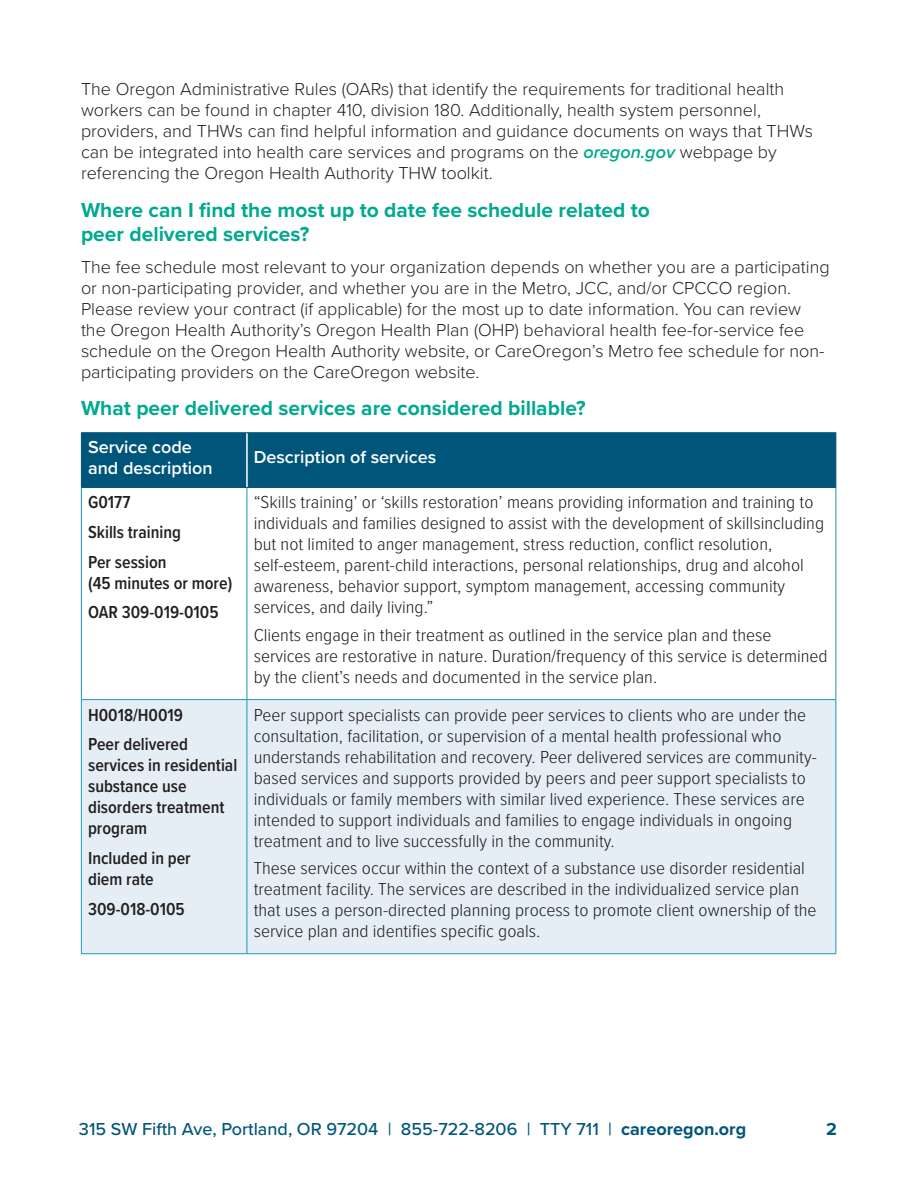
<style>
.page{position:relative;width:918px;height:1188px;background:#fff}
.page>*{position:absolute;margin:0;border:0;box-sizing:border-box;transform-origin:0 0}
.subhead{font:700 21px/24px "Proxima Nova";color:#00a98f}
.table__text_2{font:300 18px/21px "Proxima Nova Cond";color:#231f20;scale:1.08 1}
.text{font:300 18px/21px "Proxima Nova";color:#231f20}
.table__text_1{font:600 18px/21px "Proxima Nova Cond";color:#231f20}
.t1{font:500 18px "Proxima Nova";color:#00567a}
.text-2{font:600 18px/21px "Proxima Nova";color:#fff}
.t2{font:700 18px "Proxima Nova";color:#00567a}
.s1{font-weight:600;font-style:italic;color:#00a98f}
.s2{font-weight:700}
</style>
<div class="page">
<div style="left:82px;top:433px;width:754px;height:54px;background:#00567a"></div>
<div style="left:82px;top:700px;width:754px;height:253px;background:#e5eef4"></div>
<hr style="left:247px;top:488px;width:1px;height:211px;background:#1798b6">
<hr style="left:247px;top:700px;width:1px;height:254px;background:#1798b6">
<hr style="left:81px;top:700px;width:1px;height:254px;background:#1798b6">
<hr style="left:836px;top:700px;width:1px;height:254px;background:#1798b6">
<hr style="left:81px;top:953px;width:166px;height:1px;background:#1798b6">
<hr style="left:81px;top:488px;width:1px;height:211px;background:#1798b6">
<hr style="left:836px;top:488px;width:1px;height:211px;background:#1798b6">
<hr style="left:81px;top:699px;width:166px;height:1px;background:#1798b6">
<hr style="left:247px;top:699px;width:589px;height:1px;background:#1798b6">
<hr style="left:247px;top:953px;width:589px;height:1px;background:#1798b6">
<hr style="left:246px;top:433px;width:2px;height:54px;background:#fff">
<hr style="left:81px;top:433px;width:1px;height:54px;background:#00567a">
<hr style="left:81px;top:432px;width:166px;height:1px;background:#00567a">
<hr style="left:247px;top:432px;width:589px;height:1px;background:#00567a">
<hr style="left:836px;top:433px;width:1px;height:54px;background:#00567a">
<hr style="left:81px;top:487px;width:166px;height:1px;background:#00567a">
<hr style="left:247px;top:487px;width:589px;height:1px;background:#00567a">
<p class="text" style="left:81px;top:78px;width:734px">The Oregon Administrative Rules (OARs) that identify the requirements for traditional health workers can be found in chapter 410, division 180. Additionally, health system personnel, providers, and THWs can find helpful information and guidance documents on ways that THWs can be integrated into health care services and programs on the <span class="s1">oregon.gov</span> webpage by referencing the Oregon Health Authority THW toolkit.</p>
<p class="subhead" style="left:81px;top:197px;width:570px">Where can I find the most up to date fee schedule related to peer delivered services?</p>
<p class="text" style="left:81px;top:255px;width:750px">The fee schedule most relevant to your organization depends on whether you are a participating or non-participating provider, and whether you are in the Metro, JCC, and/or CPCCO region.<br>Please review your contract (if applicable) for the most up to date information. You can review the Oregon Health Authority’s Oregon Health Plan (OHP) behavioral health fee-for-service fee schedule on the Oregon Health Authority website, or CareOregon’s Metro fee schedule for non&shy;participating providers on the CareOregon website.</p>
<p class="subhead" style="left:81px;top:396px;width:506px">What peer delivered services are considered billable?</p>
<p class="text-2" style="left:88px;top:436px;width:126px">Service code and description</p>
<p class="text-2" style="left:254px;top:446px;width:184px">Description of services</p>
<p class="table__text_1" style="left:88px;top:491px;width:44px">G0177</p>
<p class="table__text_1" style="left:88px;top:521px;width:94px">Skills training</p>
<p class="table__text_1" style="left:88px;top:551px;width:146px">Per session<br>(45 minutes or more)</p>
<p class="table__text_1" style="left:88px;top:601px;width:132px">OAR 309-019-0105</p>
<p class="table__text_2" style="left:254px;top:491px;width:530px">“Skills training’ or ‘skills restoration’ means providing information and training to individuals and families designed to assist with the development of skillsincluding but not limited to anger management, stress reduction, conflict resolution, self-esteem, parent-child interactions, personal relationships, drug and alcohol awareness, behavior support, symptom management, accessing community services, and daily living.”</p>
<p class="table__text_2" style="left:254px;top:624px;width:533px">Clients engage in their treatment as outlined in the service plan and these services are restorative in nature. Duration/frequency of this service is determined by the client’s needs and documented in the service plan.</p>
<p class="table__text_1" style="left:88px;top:704px;width:97px">H0018/H0019</p>
<p class="table__text_1" style="left:88px;top:733px;width:151px">Peer delivered services in residential substance use disorders treatment program</p>
<p class="table__text_1" style="left:88px;top:847px;width:104px">Included in per diem rate</p>
<p class="table__text_1" style="left:88px;top:898px;width:98px">309-018-0105</p>
<p class="table__text_2" style="left:254px;top:703px;width:523px">Peer support specialists can provide peer services to clients who are under the consultation, facilitation, or supervision of a mental health professional who understands rehabilitation and recovery. Peer delivered services are community&shy;based services and supports provided by peers and peer support specialists to individuals or family members with similar lived experience. These services are intended to support individuals and families to engage individuals in ongoing treatment and to live successfully in the community.</p>
<p class="table__text_2" style="left:254px;top:857px;width:523px">These services occur within the context of a substance use disorder residential treatment facility. The services are described in the individualized service plan that uses a person-directed planning process to promote client ownership of the service plan and identifies specific goals.</p>
<p class="t1" style="left:79px;top:1115px;width:669px">315 SW Fifth Ave, Portland, OR 97204 | 855-722-8206 | TTY 711 | <span class="s2">careoregon.org</span></p>
<p class="t2" style="left:826px;top:1116px;width:12px">2</p>
</div>
